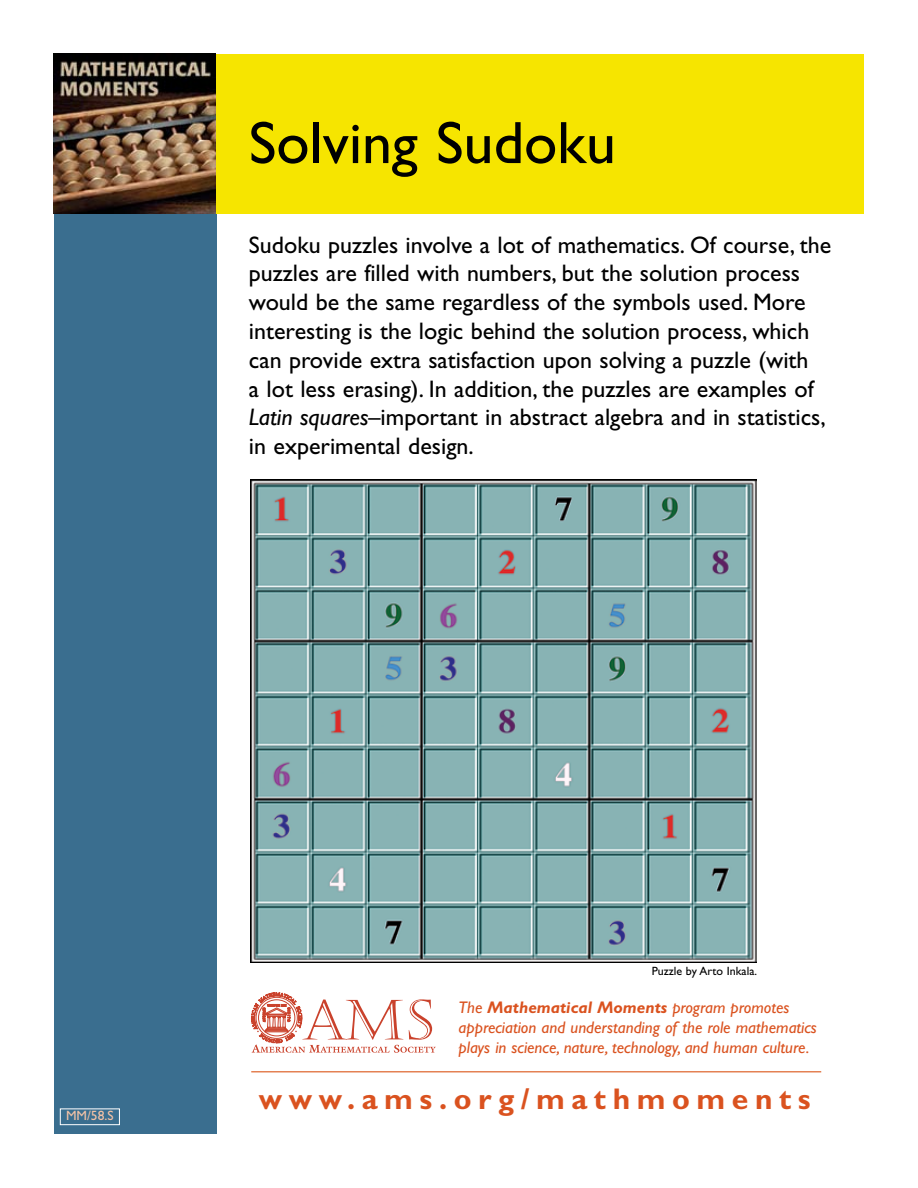
<style>
.page{position:relative;width:918px;height:1188px;background:#fff}
.page>*{position:absolute;margin:0;border:0;box-sizing:border-box;transform-origin:0 0}
.t1{font:60px "Gill Sans";color:#000}
.t2{font:700 30px "Gill Sans";letter-spacing:.22em;color:#da521f}
.t3{font:24px/28.8px "Gill Sans";color:#000}
.t4{font:italic 16.8px/20.2px "Gill Sans";color:#da521f}
.t5{font:13.5px "Gill Sans";color:#f3c2a6}
.t6{font:12px "Gill Sans";color:#000}
.s1{font-style:italic}
.s2{font-weight:700}
</style>
<div class="page">
<div style="left:54px;top:54px;width:162px;height:1080px;background:#3a6e8f"></div>
<div style="left:216px;top:54px;width:648px;height:160px;background:#f6e500"></div>
<img style="left:54px;top:54px;width:162px;height:160px">
<div style="left:60px;top:1108px;width:60px;height:17px;border:1px solid #fff"></div>
<svg style="left:251px;top:993px;width:185px;height:60px"></svg>
<hr style="left:251px;top:1071px;width:570px;height:1px;background:#e48153">
<img style="left:250px;top:479px;width:506px;height:483px">
<h1 class="t1" style="left:249px;top:108px;width:369px">Solving Sudoku</h1>
<p class="t3" style="left:249px;top:230px;width:584px">Sudoku puzzles involve a lot of mathematics. Of course, the puzzles are filled with numbers, but the solution process would be the same regardless of the symbols used. More interesting is the logic behind the solution process, which can provide extra satisfaction upon solving a puzzle (with<br>a lot less erasing). In addition, the puzzles are examples of <span class="s1">Latin squares</span>–important in abstract algebra and in statistics, in experimental design.</p>
<p class="t5" style="left:66px;top:1108px;width:49px">MM/58.S</p>
<p class="t6" style="left:652px;top:964px;width:107px">Puzzle by Arto Inkala.</p>
<p class="t4" style="left:459px;top:997px;width:360px">The <span class="s2">Mathematical Moments</span> program promotes appreciation and understanding of the role mathematics plays in science, nature, technology, and human culture.</p>
<p class="t2" style="left:259px;top:1081px;width:554px">www.ams.org/mathmoments</p>
</div>
